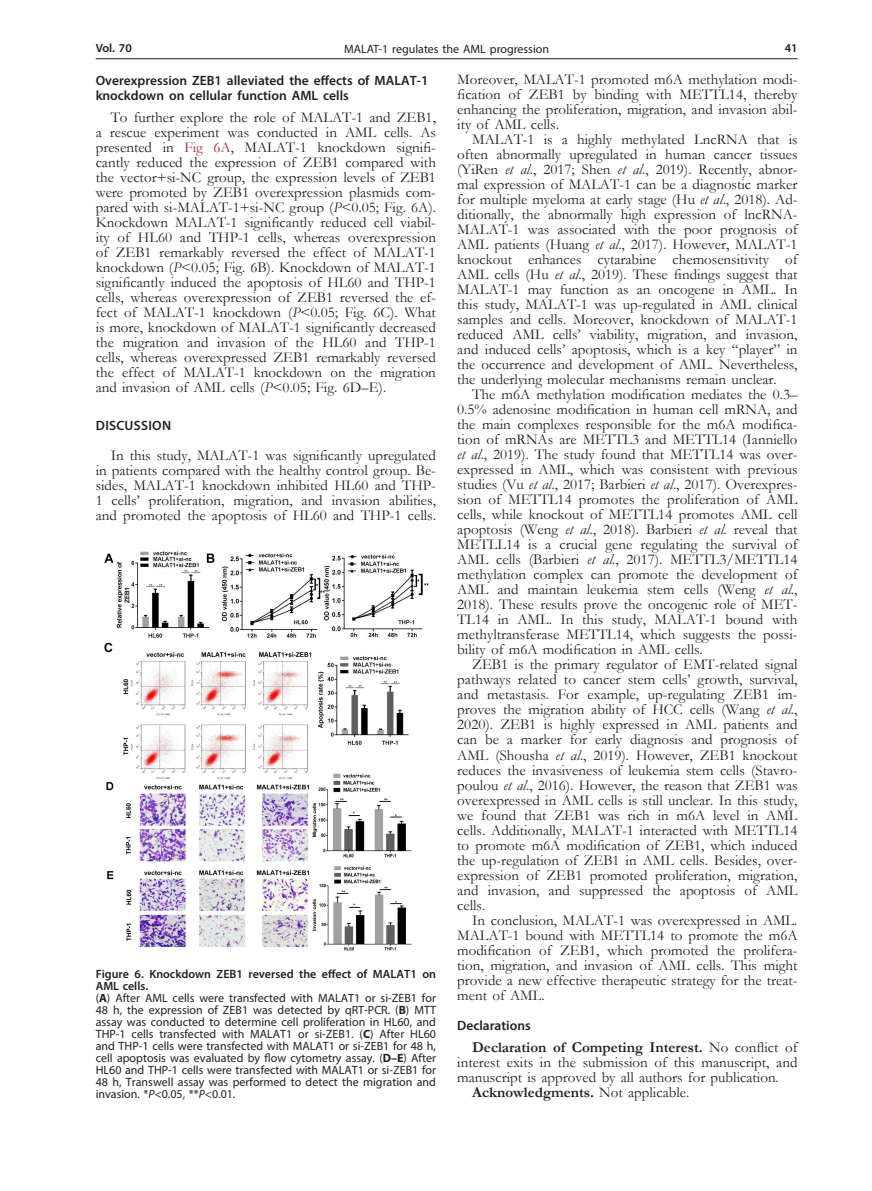
<style>
.page{position:relative;width:872px;height:1191px;background:#fff}
.page>*{position:absolute;margin:0;border:0;box-sizing:border-box;transform-origin:0 0}
.Body_tekst{font:15px/15px "Garamond";color:#231f20;text-align:justify}
.Body_tekst-2{font:700 15px "Garamond";color:#231f20}
.Tytul_2{font:600 13.5px/15px "Myriad Pro";color:#231f20}
.Tytul_1{font:600 13.5px "Myriad Pro";letter-spacing:.02em;color:#231f20}
.Figure_1{font:12px/12px "Myriad Pro";color:#231f20;text-align:justify}
.Figure{font:600 12px/12px "Myriad Pro";color:#231f20}
.s1{color:#9f2d26}
.s2{font-style:italic}
.s3{font-weight:700}
.s4{font-weight:400}
</style>
<div class="page">
<hr style="left:96px;top:58px;width:701px;height:1px;background:#231f20">
<img style="left:104px;top:551px;width:325px;height:400px">
<p class="Figure" style="left:96px;top:42px;width:38px">Vol. 70</p>
<p class="Figure_1" style="left:344px;top:43px;width:206px">MALAT-1 regulates the AML progression</p>
<p class="Figure" style="left:784px;top:42px;width:14px">41</p>
<p class="Tytul_2" style="left:96px;top:72px;width:334px">Overexpression ZEB1 alleviated the effects of MALAT-1 knockdown on cellular function AML cells</p>
<p class="Body_tekst" style="left:96px;top:109px;width:342px;text-indent:15px">To further explore the role of MALAT-1 and ZEB1, a rescue experiment was conducted in AML cells. As presented in <span class="s1">Fig 6A</span>, MALAT-1 knockdown signifi&shy;cantly reduced the expression of ZEB1 compared with the vector+si-NC group, the expression levels of ZEB1 were promoted by ZEB1 overexpression plasmids com&shy;pared with si-MALAT-1+si-NC group (<span class="s2">P</span>&lt;0.05; Fig. 6A).<br>Knockdown MALAT-1 significantly reduced cell viabil&shy;ity of HL60 and THP-1 cells, whereas overexpression of ZEB1 remarkably reversed the effect of MALAT-1 knockdown (<span class="s2">P</span>&lt;0.05; Fig. 6B). Knockdown of MALAT-1 significantly induced the apoptosis of HL60 and THP-1 cells, whereas overexpression of ZEB1 reversed the ef&shy;fect of MALAT-1 knockdown (<span class="s2">P</span>&lt;0.05; Fig. 6C). What is more, knockdown of MALAT-1 significantly decreased the migration and invasion of the HL60 and THP-1 cells, whereas overexpressed ZEB1 remarkably reversed the effect of MALAT-1 knockdown on the migration and invasion of AML cells (<span class="s2">P</span>&lt;0.05; Fig. 6D–E).</p>
<p class="Tytul_1" style="left:96px;top:416px;width:77px">DISCUSSION</p>
<p class="Body_tekst" style="left:96px;top:447px;width:342px;text-indent:15px">In this study, MALAT-1 was significantly upregulated in patients compared with the healthy control group. Be&shy;sides, MALAT-1 knockdown inhibited HL60 and THP-1 cells’ proliferation, migration, and invasion abilities, and promoted the apoptosis of HL60 and THP-1 cells.</p>
<p class="Body_tekst" style="left:457px;top:72px;width:342px">Moreover, MALAT-1 promoted m6A methylation modi&shy;fication of ZEB1 by binding with METTL14, thereby enhancing the proliferation, migration, and invasion abil&shy;ity of AML cells.</p>
<p class="Body_tekst" style="left:457px;top:132px;width:342px;text-indent:15px">MALAT-1 is a highly methylated LncRNA that is often abnormally upregulated in human cancer tissues (YiRen <span class="s2">et al</span>., 2017; Shen <span class="s2">et al</span>., 2019). Recently, abnor&shy;mal expression of MALAT-1 can be a diagnostic marker for multiple myeloma at early stage (Hu <span class="s2">et al</span>., 2018). Ad&shy;ditionally, the abnormally high expression of lncRNA-MALAT-1 was associated with the poor prognosis of AML patients (Huang <span class="s2">et al</span>., 2017). However, MALAT-1 knockout enhances cytarabine chemosensitivity of AML cells (Hu <span class="s2">et al</span>., 2019). These findings suggest that MALAT-1 may function as an oncogene in AML. In this study, MALAT-1 was up-regulated in AML clinical samples and cells. Moreover, knockdown of MALAT-1 reduced AML cells’ viability, migration, and invasion, and induced cells’ apoptosis, which is a key “player” in the occurrence and development of AML. Nevertheless, the underlying molecular mechanisms remain unclear.</p>
<p class="Body_tekst" style="left:457px;top:387px;width:342px;text-indent:15px">The m6A methylation modification mediates the 0.3– 0.5% adenosine modification in human cell mRNA, and the main complexes responsible for the m6A modifica&shy;tion of mRNAs are METTL3 and METTL14 (Ianniello <span class="s2">et al</span>., 2019). The study found that METTL14 was over&shy;expressed in AML, which was consistent with previous studies (Vu <span class="s2">et al</span>., 2017; Barbieri <span class="s2">et al</span>., 2017). Overexpres&shy;sion of METTL14 promotes the proliferation of AML cells, while knockout of METTL14 promotes AML cell apoptosis (Weng <span class="s2">et al</span>., 2018). Barbieri <span class="s2">et al</span>. reveal that METLL14 is a crucial gene regulating the survival of AML cells (Barbieri <span class="s2">et al</span>., 2017). METTL3/METTL14 methylation complex can promote the development of AML and maintain leukemia stem cells (Weng <span class="s2">et al</span>., 2018). These results prove the oncogenic role of MET-TL14 in AML. In this study, MALAT-1 bound with methyltransferase METTL14, which suggests the possi&shy;bility of m6A modification in AML cells.</p>
<p class="Body_tekst" style="left:457px;top:657px;width:342px;text-indent:15px">ZEB1 is the primary regulator of EMT-related signal pathways related to cancer stem cells’ growth, survival, and metastasis. For example, up-regulating ZEB1 im&shy;proves the migration ability of HCC cells (Wang <span class="s2">et al</span>., 2020). ZEB1 is highly expressed in AML patients and can be a marker for early diagnosis and prognosis of AML (Shousha <span class="s2">et al</span>., 2019). However, ZEB1 knockout reduces the invasiveness of leukemia stem cells (Stavro&shy;poulou <span class="s2">et al</span>., 2016). However, the reason that ZEB1 was overexpressed in AML cells is still unclear. In this study, we found that ZEB1 was rich in m6A level in AML cells. Additionally, MALAT-1 interacted with METTL14 to promote m6A modification of ZEB1, which induced the up-regulation of ZEB1 in AML cells. Besides, over&shy;expression of ZEB1 promoted proliferation, migration, and invasion, and suppressed the apoptosis of AML cells.</p>
<p class="Body_tekst" style="left:457px;top:912px;width:342px;text-indent:15px">In conclusion, MALAT-1 was overexpressed in AML.<br>MALAT-1 bound with METTL14 to promote the m6A modification of ZEB1, which promoted the prolifera&shy;tion, migration, and invasion of AML cells. This might provide a new effective therapeutic strategy for the treat&shy;ment of AML.</p>
<p class="Tytul_2" style="left:457px;top:1017px;width:75px">Declarations</p>
<p class="Body_tekst" style="left:457px;top:1039px;width:342px;text-indent:15px"><span class="s3">Declaration of Competing Interest.</span> No conflict of interest exits in the submission of this manuscript, and manuscript is approved by all authors for publication.</p>
<p class="Body_tekst-2" style="left:472px;top:1082px;width:219px">Acknowledgments. <span class="s4">Not applicable.</span></p>
<p class="Figure" style="left:96px;top:968px;width:342px">Figure 6. Knockdown ZEB1 reversed the effect of MALAT1 on<br>AML cells.</p>
<p class="Figure_1" style="left:96px;top:992px;width:342px">(<span class="s3">A</span>) After AML cells were transfected with MALAT1 or si-ZEB1 for 48 h, the expression of ZEB1 was detected by qRT-PCR. (<span class="s3">B</span>) MTT assay was conducted to determine cell proliferation in HL60, and THP-1 cells transfected with MALAT1 or si-ZEB1. (<span class="s3">C</span>) After HL60 and THP-1 cells were transfected with MALAT1 or si-ZEB1 for 48 h, cell apoptosis was evaluated by flow cytometry assay. (<span class="s3">D–E</span>) After HL60 and THP-1 cells were transfected with MALAT1 or si-ZEB1 for 48 h, Transwell assay was performed to detect the migration and invasion. *<span class="s2">P</span>&lt;0.05, **<span class="s2">P</span>&lt;0.01.</p>
</div>
